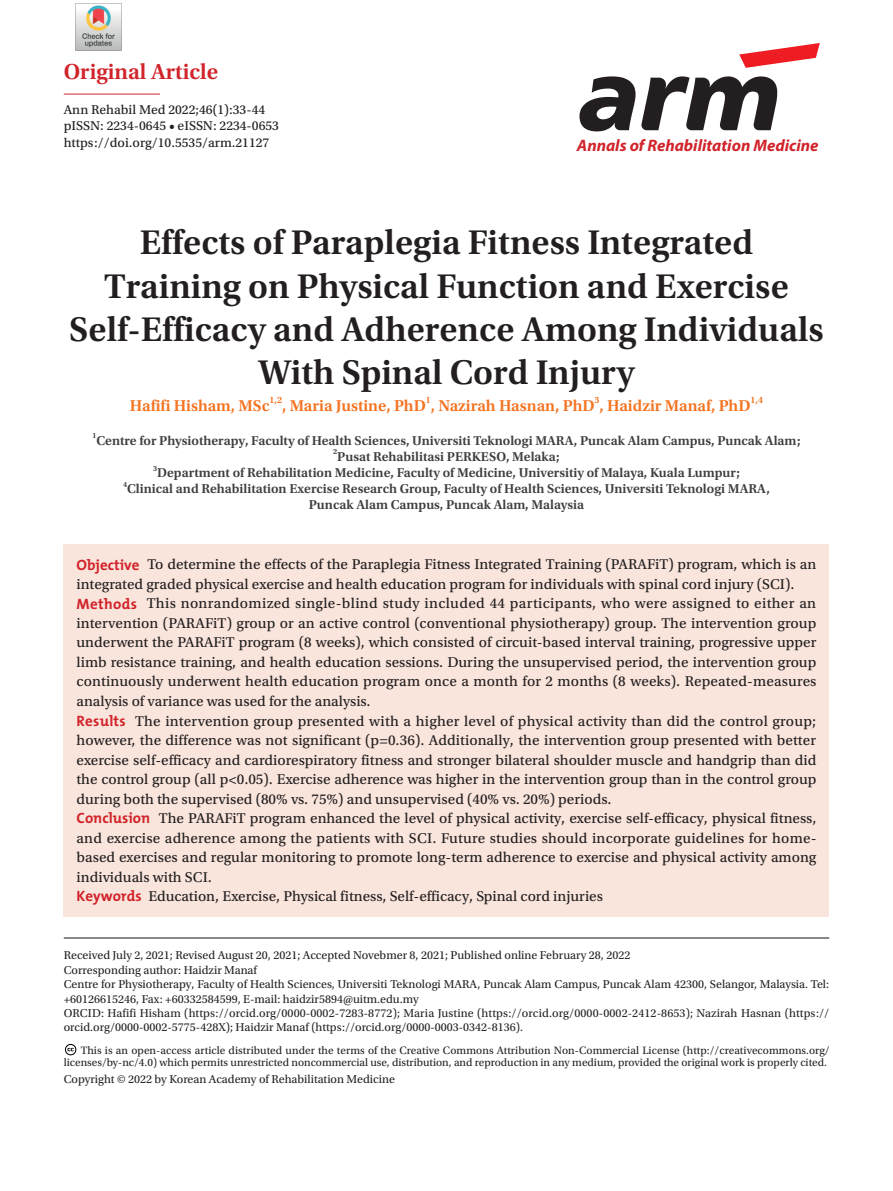
<style>
.page{position:relative;width:893px;height:1191px;background:#fff}
.page>*{position:absolute;margin:0;border:0;box-sizing:border-box;transform-origin:0 0}
.t1{font:600 36px/43.2px "Utopia Std";color:#231f20;text-align:center}
.t2{font:600 22.8px "Utopia Std";color:#d1232a}
.t3{font:italic 700 16.65px "Myriad Pro";color:#d1232a}
.t4{font:600 16.5px "Utopia Std";color:#f47321}
.t5{font:15px/19.5px "Utopia Std Capt";color:#231f20}
.t6{font:600 13.5px/16.2px "Utopia Std";color:#3e3e3f;text-align:center}
.t7{font:13.5px/16.2px "Utopia Std Capt";color:#231f20}
.t8{font:12px/14.4px "Utopia Std";color:#231f20}
.t9{font:11.25px/12px "Utopia Std";color:#231f20;text-align:right}
.t10{font:600 9.6px "Utopia Std";color:#f47321}
.t11{font:600 7.8px "Utopia Std";color:#3e3e3f}
.s1{font-family:"The Mix";font-weight:700;color:#d1232a}
</style>
<div class="page">
<svg style="left:579px;top:76px;width:198px;height:55px"></svg>
<svg style="left:739px;top:43px;width:81px;height:25px"></svg>
<hr style="left:64px;top:94px;width:96px;height:1px;background:#d1232a">
<div style="left:64px;top:544px;width:765px;height:372px;background:#f9e5dc"></div>
<hr style="left:64px;top:937px;width:765px;height:1px;background:#231f20">
<svg style="left:64px;top:1043px;width:13px;height:13px"></svg>
<img style="left:75px;top:4px;width:47px;height:47px">
<h2 class="t2" style="left:64px;top:59px;width:156px">Original Article</h2>
<p class="t7" style="left:64px;top:102px;width:217px">Ann Rehabil Med 2022;46(1):33-44 pISSN: 2234-0645 • eISSN: 2234-0653 https://doi.org/10.5535/arm.21127</p>
<p class="t3" style="left:577px;top:135px;width:243px">Annals of Rehabilitation Medicine</p>
<h1 class="t1" style="left:69px;top:221px;width:756px">Effects of Paraplegia Fitness Integrated Training on Physical Function and Exercise Self-Efficacy and Adherence Among Individuals With Spinal Cord Injury</h1>
<p class="t4" style="left:130px;top:396px;width:141px">Hafifi Hisham, MSc</p>
<p class="t10" style="left:270px;top:395px;width:14px">1,2</p>
<p class="t4" style="left:282px;top:396px;width:470px">, Maria Justine, PhD , Nazirah Hasnan, PhD , Haidzir Manaf, PhD</p>
<p class="t10" style="left:426px;top:395px;width:7px">1</p>
<p class="t10" style="left:594px;top:395px;width:7px">3</p>
<p class="t10" style="left:750px;top:395px;width:14px">1,4</p>
<p class="t11" style="left:92px;top:431px;width:6px">1</p>
<p class="t6" style="left:96px;top:432px;width:706px">Centre for Physiotherapy, Faculty of Health Sciences, Universiti Teknologi MARA, Puncak Alam Campus, Puncak Alam;</p>
<p class="t11" style="left:333px;top:447px;width:6px">2</p>
<p class="t6" style="left:337px;top:448px;width:224px">Pusat Rehabilitasi PERKESO, Melaka;</p>
<p class="t11" style="left:153px;top:464px;width:6px">3</p>
<p class="t6" style="left:157px;top:464px;width:584px">Department of Rehabilitation Medicine, Faculty of Medicine, Universitiy of Malaya, Kuala Lumpur;</p>
<p class="t11" style="left:123px;top:480px;width:6px">4</p>
<p class="t6" style="left:127px;top:481px;width:644px">Clinical and Rehabilitation Exercise Research Group, Faculty of Health Sciences, Universiti Teknologi MARA,<br>Puncak Alam Campus, Puncak Alam, Malaysia</p>
<p class="t5" style="left:77px;top:555px;width:742px"><span class="s1">Objective</span> To determine the effects of the Paraplegia Fitness Integrated Training (PARAFiT) program, which is an integrated graded physical exercise and health education program for individuals with spinal cord injury (SCI).<br><span class="s1">Methods</span> This nonrandomized single-blind study included 44 participants, who were assigned to either an intervention (PARAFiT) group or an active control (conventional physiotherapy) group. The intervention group underwent the PARAFiT program (8 weeks), which consisted of circuit-based interval training, progressive upper limb resistance training, and health education sessions. During the unsupervised period, the intervention group continuously underwent health education program once a month for 2 months (8 weeks). Repeated-measures analysis of variance was used for the analysis.<br><span class="s1">Results</span> The intervention group presented with a higher level of physical activity than did the control group; however, the difference was not significant (p=0.36). Additionally, the intervention group presented with better exercise self-efficacy and cardiorespiratory fitness and stronger bilateral shoulder muscle and handgrip than did the control group (all p&lt;0.05). Exercise adherence was higher in the intervention group than in the control group during both the supervised (80% vs. 75%) and unsupervised (40% vs. 20%) periods.<br><span class="s1">Conclusion</span> The PARAFiT program enhanced the level of physical activity, exercise self-efficacy, physical fitness, and exercise adherence among the patients with SCI. Future studies should incorporate guidelines for home&shy;based exercises and regular monitoring to promote long-term adherence to exercise and physical activity among individuals with SCI.<br><span class="s1">Keywords</span> Education, Exercise, Physical fitness, Self-efficacy, Spinal cord injuries</p>
<p class="t8" style="left:64px;top:948px;width:767px">Received July 2, 2021; Revised August 20, 2021; Accepted Novebmer 8, 2021; Published online February 28, 2022<br>Corresponding author: Haidzir Manaf<br>Centre for Physiotherapy, Faculty of Health Sciences, Universiti Teknologi MARA, Puncak Alam Campus, Puncak Alam 42300, Selangor, Malaysia. Tel: +60126615246, Fax: +60332584599, E-mail: haidzir5894@uitm.edu.my<br>ORCID: Hafifi Hisham (https://orcid.org/0000-0002-7283-8772); Maria Justine (https://orcid.org/0000-0002-2412-8653); Nazirah Hasnan (https:// orcid.org/0000-0002-5775-428X); Haidzir Manaf (https://orcid.org/0000-0003-0342-8136).</p>
<p class="t9" style="left:64px;top:1044px;width:767px">This is an open-access article distributed under the terms of the Creative Commons Attribution Non-Commercial License (http://creativecommons.org/ licenses/by-nc/4.0) which permits unrestricted noncommercial use, distribution, and reproduction in any medium, provided the original work is properly cited.</p>
<p class="t8" style="left:64px;top:1071px;width:333px">Copyright © 2022 by Korean Academy of Rehabilitation Medicine</p>
</div>
